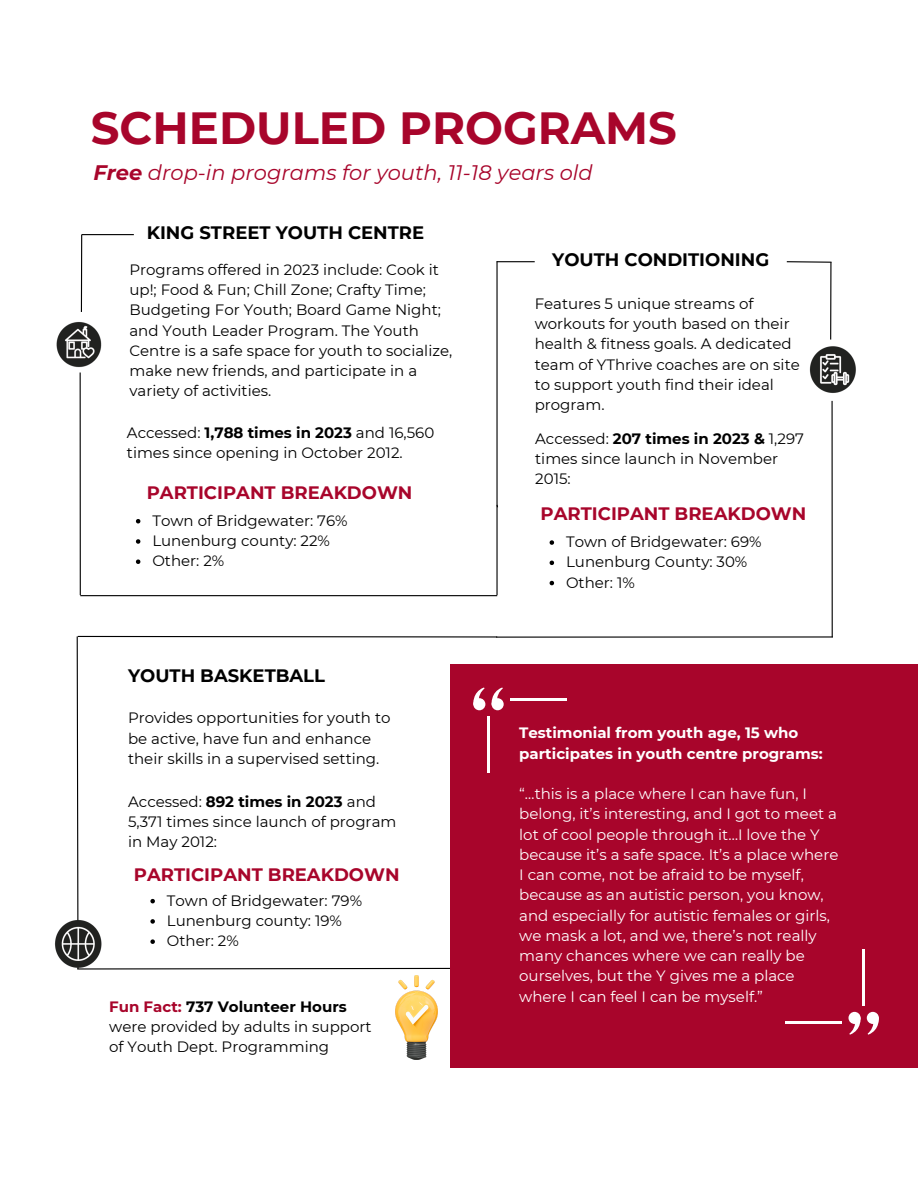
<style>
.page{position:relative;width:918px;height:1188px;background:#fff}
.page>*{position:absolute;margin:0;border:0;box-sizing:border-box;transform-origin:0 0}
.t1{font:700 45px "Montserrat";color:#a8052b}
.t2{font:italic 21px "Montserrat";color:#a8052b}
.t3{font:700 18px "Montserrat";color:#a8052b}
.t4{font:700 18px "Montserrat";color:#000}
.t5{font:15px/20.2px "Montserrat";color:#000}
.t6{font:15px/20.2px "Montserrat";color:#fff}
.t7{font:700 15px/20.2px "Montserrat";color:#fff}
.s1{font-weight:700}
.s2{font-weight:700;color:#a8052b}
</style>
<div class="page">
<hr style="left:80px;top:373px;width:1px;height:222px;background:#000">
<hr style="left:82px;top:234px;width:52px;height:1px;background:#000">
<hr style="left:80px;top:595px;width:417px;height:1px;background:#000">
<hr style="left:496px;top:261px;width:2px;height:334px;background:#000">
<hr style="left:497px;top:261px;width:38px;height:1px;background:#000">
<svg style="left:786px;top:261px;width:46px;height:2px"></svg>
<hr style="left:81px;top:235px;width:1px;height:77px;background:#000">
<img style="left:56px;top:322px;width:46px;height:46px">
<hr style="left:496px;top:636px;width:337px;height:2px;background:#000">
<img style="left:55px;top:920px;width:21px;height:48px">
<div style="left:451px;top:665px;width:467px;height:403px;background:#a8052b"></div>
<hr style="left:510px;top:698px;width:56px;height:3px;background:#fff">
<svg style="left:848px;top:1012px;width:13px;height:12px"></svg>
<div style="left:867px;top:1012px;width:12px;height:12px;background:#fff;border-radius:50%"></div>
<svg style="left:849px;top:1014px;width:30px;height:21px"></svg>
<hr style="left:862px;top:949px;width:3px;height:56px;background:#fff">
<hr style="left:786px;top:1022px;width:56px;height:2px;background:#fff">
<img style="left:809px;top:346px;width:47px;height:47px">
<hr style="left:832px;top:401px;width:1px;height:236px;background:#000">
<hr style="left:830px;top:262px;width:2px;height:78px;background:#000">
<img style="left:396px;top:975px;width:41px;height:85px">
<svg style="left:136px;top:519px;width:4px;height:4px"></svg>
<svg style="left:136px;top:539px;width:4px;height:5px"></svg>
<svg style="left:136px;top:559px;width:4px;height:5px"></svg>
<svg style="left:550px;top:540px;width:4px;height:5px"></svg>
<svg style="left:550px;top:561px;width:4px;height:4px"></svg>
<svg style="left:550px;top:581px;width:4px;height:4px"></svg>
<svg style="left:76px;top:635px;width:427px;height:335px"></svg>
<p class="t1" style="left:91px;top:100px;width:588px">SCHEDULED PROGRAMS</p>
<p class="t2" style="left:94px;top:160px;width:501px"><span class="s1">Free</span> drop-in programs for youth, 11-18 years old</p>
<h3 class="t4" style="left:147px;top:222px;width:279px">KING STREET YOUTH CENTRE</h3>
<p class="t5" style="left:129px;top:259px;width:324px">Programs offered in 2023 include: Cook it up!; Food &amp; Fun; Chill Zone; Crafty Time; Budgeting For Youth; Board Game Night; and Youth Leader Program. The Youth Centre is a safe space for youth to socialize, make new friends, and participate in a variety of activities.</p>
<p class="t5" style="left:127px;top:422px;width:309px">Accessed: <span class="s1">1,788 times in 2023</span> and 16,560 times since opening in October 2012.</p>
<p class="t3" style="left:147px;top:481px;width:267px">PARTICIPANT BREAKDOWN</p>
<p class="t5" style="left:152px;top:510px;width:197px">Town of Bridgewater: 76%</p>
<p class="t5" style="left:152px;top:530px;width:179px">Lunenburg county: 22%</p>
<p class="t5" style="left:152px;top:551px;width:73px">Other: 2%</p>
<p class="t4" style="left:128px;top:665px;width:198px">YOUTH BASKETBALL</p>
<p class="t5" style="left:128px;top:708px;width:264px">Provides opportunities for youth to be active, have fun and enhance their skills in a supervised setting.</p>
<p class="t5" style="left:128px;top:791px;width:270px">Accessed: <span class="s1">892 times in 2023</span> and<br>5,371 times since launch of program in May 2012:</p>
<p class="t3" style="left:134px;top:863px;width:267px">PARTICIPANT BREAKDOWN</p>
<h3 class="t5" style="left:167px;top:890px;width:197px">Town of Bridgewater: 79%</h3>
<p class="t5" style="left:167px;top:910px;width:177px">Lunenburg county: 19%</p>
<p class="t5" style="left:167px;top:931px;width:73px">Other: 2%</p>
<p class="t5" style="left:109px;top:996px;width:264px"><span class="s2">Fun Fact:</span> <span class="s1">737 Volunteer Hours </span>were provided by adults in support of Youth Dept. Programming</p>
<h3 class="t4" style="left:552px;top:249px;width:219px">YOUTH CONDITIONING</h3>
<p class="t5" style="left:535px;top:293px;width:267px">Features 5 unique streams of workouts for youth based on their health &amp; fitness goals. A dedicated team of YThrive coaches are on site to support youth find their ideal program.</p>
<h4 class="t5" style="left:535px;top:428px;width:270px">Accessed: <span class="s1">207 times in 2023 &amp;</span> 1,297 times since launch in November<br>2015:</h4>
<p class="t3" style="left:541px;top:503px;width:267px">PARTICIPANT BREAKDOWN</p>
<p class="t5" style="left:566px;top:532px;width:197px">Town of Bridgewater: 69%</p>
<p class="t5" style="left:566px;top:552px;width:183px">Lunenburg County: 30%</p>
<h3 class="t5" style="left:566px;top:572px;width:70px">Other: 1%</h3>
<h3 class="t7" style="left:519px;top:723px;width:305px">Testimonial from youth age, 15 who participates in youth centre programs:</h3>
<h3 class="t6" style="left:519px;top:784px;width:321px">“…this is a place where I can have fun, I belong, it’s interesting, and I got to meet a lot of cool people through it…I love the Y because it’s a safe space. It’s a place where I can come, not be afraid to be myself, because as an autistic person, you know, and especially for autistic females or girls, we mask a lot, and we, there’s not really many chances where we can really be ourselves, but the Y gives me a place where I can feel I can be myself.”</h3>
</div>
